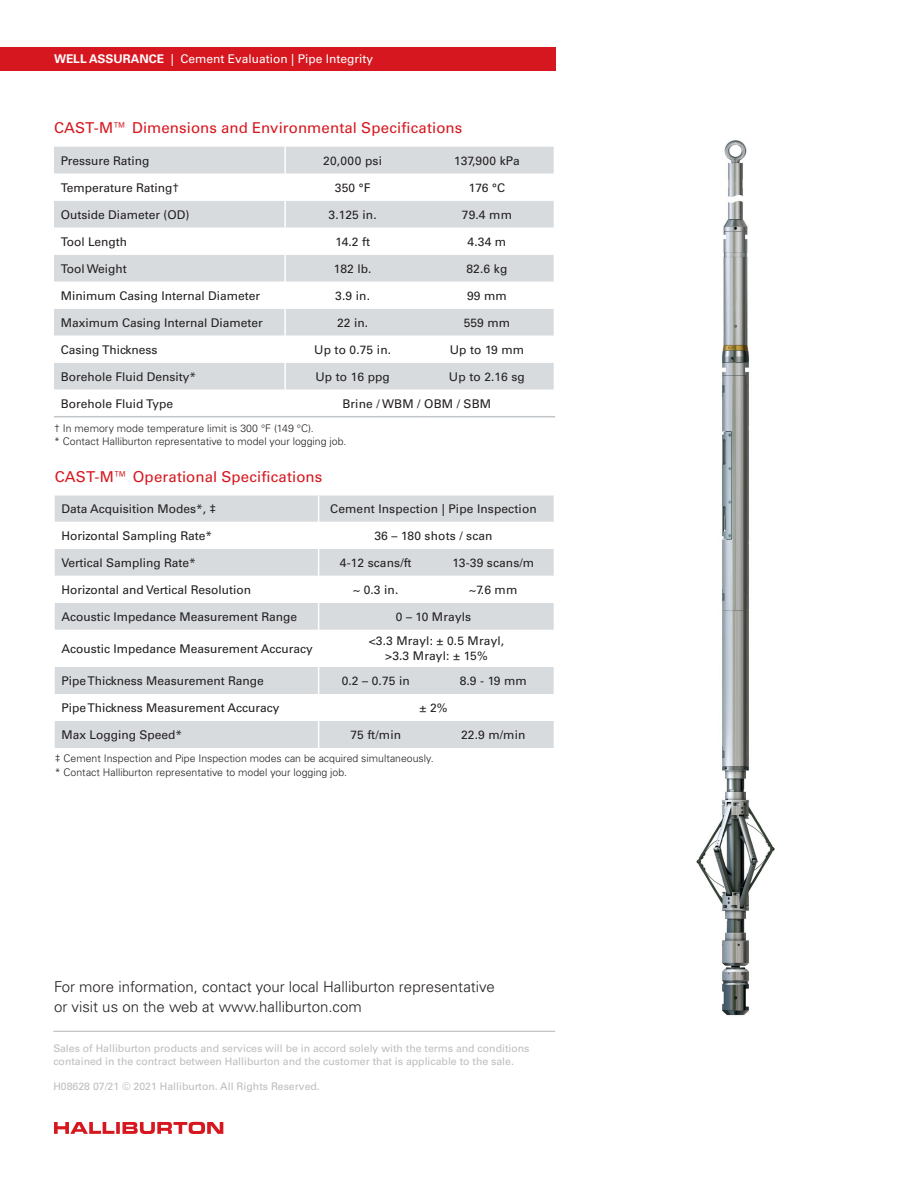
<style>
.page{position:relative;width:918px;height:1188px;background:#fff}
.page>*{position:absolute;margin:0;border:0;box-sizing:border-box;transform-origin:0 0}
.t1{font:300 15px/19.5px "Univers LT Std";color:#231f20}
.Table_Title__10pt{font:15px "Univers LT Std";letter-spacing:.01em;color:#d7171f}
.Data__8pt__Flush_Lef{font:12px "Univers LT Std";color:#231f20}
.Data__8pt__Flush_Rig{font:12px "Univers LT Std";letter-spacing:.01em;color:#231f20}
.t2{font:12px "Univers LT Std";color:#fff}
.t3{font:300 10.5px "Univers LT Std";color:#231f20}
.t4{font:10.5px/12.6px "Univers LT Std";color:#bcbdc0}
.s1{font-weight:700}
</style>
<div class="page">
<div style="left:54px;top:147px;width:500px;height:27px;background:#d7dbde"></div>
<svg style="left:54px;top:201px;width:500px;height:189px;fill:#d7dbde"></svg>
<hr style="left:284px;top:147px;width:2px;height:27px;background:#fff">
<hr style="left:284px;top:201px;width:2px;height:27px;background:#fff">
<hr style="left:284px;top:228px;width:2px;height:27px;background:#fff">
<hr style="left:284px;top:255px;width:2px;height:27px;background:#fff">
<hr style="left:284px;top:282px;width:2px;height:27px;background:#fff">
<hr style="left:284px;top:309px;width:2px;height:27px;background:#fff">
<hr style="left:284px;top:363px;width:2px;height:27px;background:#fff">
<hr style="left:284px;top:336px;width:2px;height:27px;background:#fff">
<hr style="left:54px;top:416px;width:231px;height:1px;background:#c0c5c9">
<hr style="left:285px;top:416px;width:141px;height:1px;background:#c0c5c9">
<hr style="left:426px;top:416px;width:129px;height:1px;background:#c0c5c9">
<img style="left:697px;top:140px;width:77px;height:876px">
<div style="left:55px;top:495px;width:499px;height:253px;background:#d7dbde"></div>
<svg style="left:55px;top:522px;width:499px;height:199px"></svg>
<svg style="left:318px;top:495px;width:1px;height:135px"></svg>
<hr style="left:318px;top:630px;width:1px;height:37px;background:#fff">
<svg style="left:318px;top:667px;width:1px;height:81px"></svg>
<div style="left:0;top:47px;width:555px;height:23px;background:#d7171f"></div>
<hr style="left:53px;top:1031px;width:502px;height:1px;background:#bcbdc0">
<svg style="left:54px;top:1122px;width:169px;height:12px"></svg>
<p class="t2" style="left:54px;top:51px;width:313px"><span class="s1">LEVEL 1 CAPABILITY</span> | Level 2 Capability (if applicable)</p>
<p class="t2" style="left:54px;top:51px;width:321px"><span class="s1">WELL ASSURANCE</span> | Cement Evaluat on | Pi e Integrity</p>
<p class="Table_Title__10pt" style="left:54px;top:119px;width:410px">CAST-M™ Dimensions and Environmental Specifications</p>
<p class="Data__8pt__Flush_Lef" style="left:61px;top:153px;width:90px">Pressure Rating</p>
<p class="Data__8pt__Flush_Rig" style="left:323px;top:153px;width:60px">20,000 psi</p>
<p class="Data__8pt__Flush_Rig" style="left:454px;top:153px;width:67px">137,900 kPa</p>
<p class="Data__8pt__Flush_Lef" style="left:61px;top:180px;width:120px">Temperature Rating†</p>
<p class="Data__8pt__Flush_Rig" style="left:335px;top:180px;width:37px">350 °F</p>
<p class="Data__8pt__Flush_Rig" style="left:469px;top:180px;width:38px">176 °C</p>
<p class="Data__8pt__Flush_Lef" style="left:61px;top:207px;width:130px">Outside Diameter (OD)</p>
<p class="Data__8pt__Flush_Rig" style="left:329px;top:207px;width:50px">3.125 in.</p>
<p class="Data__8pt__Flush_Rig" style="left:462px;top:207px;width:52px">79.4 mm</p>
<p class="Data__8pt__Flush_Lef" style="left:61px;top:234px;width:68px">Tool Length</p>
<p class="Data__8pt__Flush_Rig" style="left:335px;top:234px;width:36px">14.2 ft</p>
<p class="Data__8pt__Flush_Rig" style="left:468px;top:234px;width:40px">4.34 m</p>
<p class="Data__8pt__Flush_Lef" style="left:61px;top:261px;width:68px">Tool Weight</p>
<p class="Data__8pt__Flush_Rig" style="left:334px;top:261px;width:39px">182 lb.</p>
<p class="Data__8pt__Flush_Rig" style="left:466px;top:261px;width:42px">82.6 kg</p>
<p class="Data__8pt__Flush_Lef" style="left:61px;top:288px;width:201px">Minimum Casing Internal Diameter</p>
<p class="Data__8pt__Flush_Rig" style="left:335px;top:288px;width:36px">3.9 in.</p>
<p class="Data__8pt__Flush_Rig" style="left:467px;top:288px;width:41px">99 mm</p>
<p class="Data__8pt__Flush_Lef" style="left:61px;top:315px;width:204px">Maximum Casing Internal Diameter</p>
<p class="Data__8pt__Flush_Rig" style="left:337px;top:315px;width:33px">22 in.</p>
<p class="Data__8pt__Flush_Rig" style="left:464px;top:315px;width:48px">559 mm</p>
<p class="Data__8pt__Flush_Lef" style="left:61px;top:342px;width:98px">Casing Thickness</p>
<p class="Data__8pt__Flush_Rig" style="left:314px;top:342px;width:78px">Up to 0.75 in.</p>
<p class="Data__8pt__Flush_Rig" style="left:450px;top:342px;width:76px">Up to 19 mm</p>
<p class="Data__8pt__Flush_Lef" style="left:61px;top:369px;width:137px">Borehole Fluid Density*</p>
<p class="Data__8pt__Flush_Rig" style="left:315px;top:369px;width:76px">Up to 16 ppg</p>
<p class="Data__8pt__Flush_Rig" style="left:449px;top:369px;width:77px">Up to 2.16 sg</p>
<p class="Data__8pt__Flush_Lef" style="left:61px;top:396px;width:114px">Borehole Fluid Type</p>
<p class="Data__8pt__Flush_Rig" style="left:342px;top:396px;width:150px">Brine / WBM / OBM / SBM</p>
<p class="t3" style="left:54px;top:422px;width:261px">† In memory mode temperature limit is 300 °F (149 °C).</p>
<p class="t3" style="left:54px;top:435px;width:294px">* Contact Halliburton representative to model your logging job.</p>
<p class="Table_Title__10pt" style="left:55px;top:468px;width:269px">CAST-M™ Operational Specifications</p>
<p class="Data__8pt__Flush_Lef" style="left:62px;top:502px;width:156px">Data Acquisition Modes*, ‡</p>
<p class="Data__8pt__Flush_Rig" style="left:330px;top:502px;width:208px">Cement Inspection | Pipe Inspection</p>
<p class="Data__8pt__Flush_Lef" style="left:62px;top:528px;width:152px">Horizontal Sampling Rate*</p>
<p class="Data__8pt__Flush_Rig" style="left:374px;top:528px;width:120px">36 – 180 shots / scan</p>
<p class="Data__8pt__Flush_Lef" style="left:62px;top:555px;width:136px">Vertical Sampling Rate*</p>
<p class="Data__8pt__Flush_Rig" style="left:340px;top:555px;width:73px">4-12 scans/ft</p>
<p class="Data__8pt__Flush_Rig" style="left:452px;top:555px;width:83px">13-39 scans/m</p>
<p class="Data__8pt__Flush_Lef" style="left:62px;top:582px;width:191px">Horizontal and Vertical Resolution</p>
<p class="Data__8pt__Flush_Rig" style="left:353px;top:582px;width:47px">~ 0.3 in.</p>
<p class="Data__8pt__Flush_Rig" style="left:469px;top:582px;width:50px">~7.6 mm</p>
<p class="Data__8pt__Flush_Lef" style="left:62px;top:609px;width:237px">Acoustic Impedance Measurement Range</p>
<p class="Data__8pt__Flush_Rig" style="left:396px;top:609px;width:77px">0 – 10 Mrayls</p>
<p class="Data__8pt__Flush_Lef" style="left:62px;top:641px;width:253px">Acoustic Impedance Measurement Accuracy</p>
<p class="Data__8pt__Flush_Rig" style="left:369px;top:634px;width:137px">&lt;3.3 Mrayl: ± 0.5 Mrayl,</p>
<p class="Data__8pt__Flush_Rig" style="left:385px;top:649px;width:104px">&gt;3.3 Mrayl: ± 15%</p>
<p class="Data__8pt__Flush_Lef" style="left:62px;top:673px;width:204px">Pipe Thickness Measurement Range</p>
<p class="Data__8pt__Flush_Rig" style="left:342px;top:673px;width:70px">0.2 – 0.75 in</p>
<p class="Data__8pt__Flush_Rig" style="left:460px;top:673px;width:69px">8.9 - 19 mm</p>
<p class="Data__8pt__Flush_Lef" style="left:62px;top:700px;width:220px">Pipe Thickness Measurement Accuracy</p>
<p class="Data__8pt__Flush_Rig" style="left:419px;top:700px;width:30px">± 2%</p>
<p class="Data__8pt__Flush_Lef" style="left:62px;top:727px;width:122px">Max Logging Speed*</p>
<p class="Data__8pt__Flush_Rig" style="left:350px;top:727px;width:52px">75 ft/min</p>
<p class="Data__8pt__Flush_Rig" style="left:461px;top:727px;width:66px">22.9 m/min</p>
<p class="t3" style="left:55px;top:752px;width:380px">‡ Cement Inspection and Pipe Inspection modes can be acquired simultaneously.</p>
<p class="t3" style="left:55px;top:766px;width:294px">* Contact Halliburton representative to model your logging job.</p>
<p class="t1" style="left:54px;top:977px;width:442px">For more information, contact your local Halliburton representative or visit us on the web at www.halliburton.com</p>
<p class="t4" style="left:53px;top:1042px;width:478px">Sales of Halliburton products and services will be in accord solely with the terms and conditions contained in the contract between Halliburton and the customer that is applicable to the sale.</p>
<p class="t4" style="left:53px;top:1080px;width:268px">H08628 07/21 © 2021 Halliburton. All Rights Reserved.</p>
</div>
